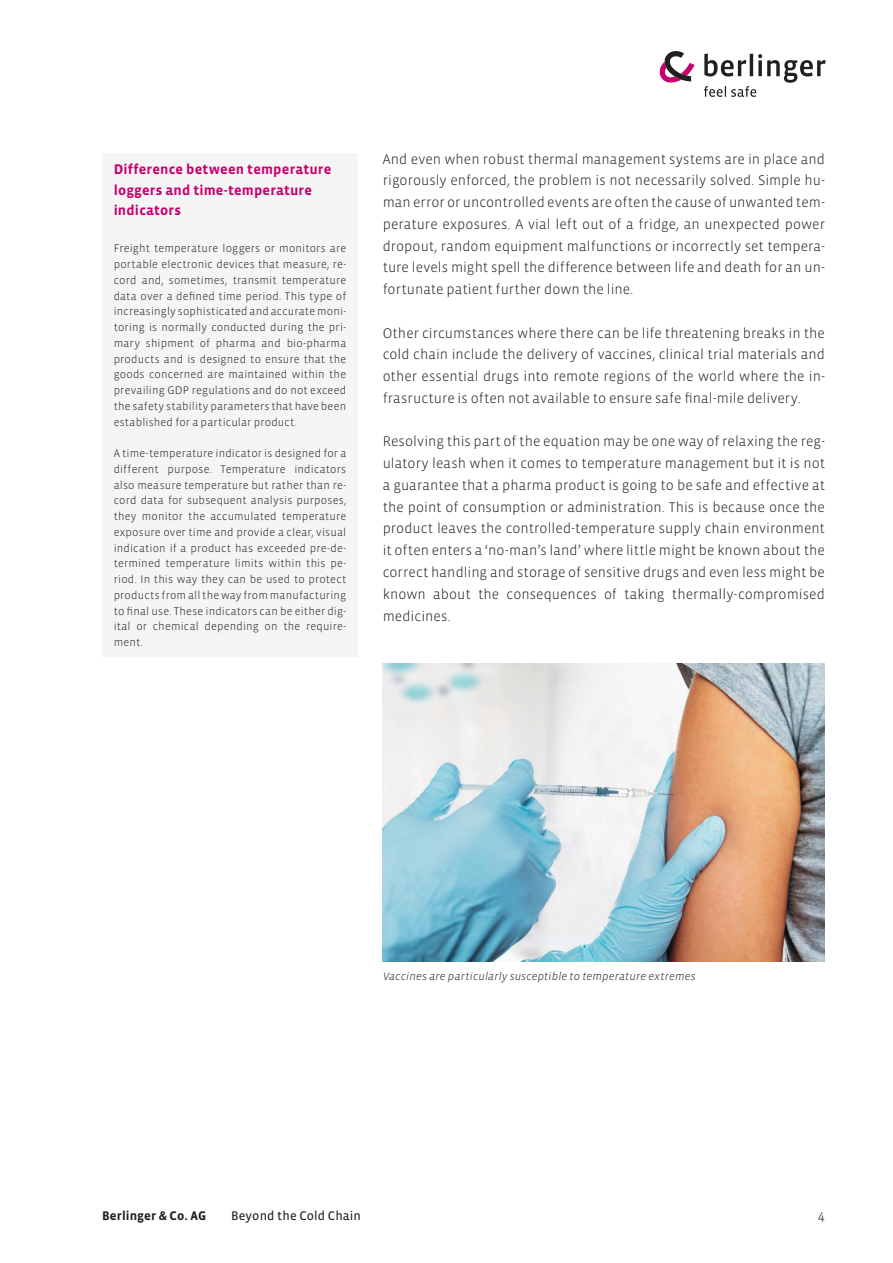
<style>
.page{position:relative;width:893px;height:1263px;background:#fff}
.page>*{position:absolute;margin:0;border:0;box-sizing:border-box;transform-origin:0 0}
.t1{font:300 14.25px/21.8px "Vista Sans";letter-spacing:.005em;color:#241f1f;text-align:justify}
.t2{font:700 14.25px/20.2px "Vista Sans";letter-spacing:.015em;color:#c90070}
.t3{font:12.75px "Vista Sans Reg";letter-spacing:.01em;color:#241f1f}
.t4{font:700 12.75px "Vista Sans";letter-spacing:.01em;color:#241f1f}
.t5{font:300 11.25px/15.8px "Vista Sans";letter-spacing:.015em;color:#241f1f;text-align:justify}
.t6{font:italic 300 11.25px "Vista Sans";letter-spacing:.015em;color:#241f1f}
</style>
<div class="page">
<svg style="left:704px;top:54px;width:121px;height:43px"></svg>
<svg style="left:660px;top:51px;width:35px;height:32px"></svg>
<img style="left:383px;top:663px;width:442px;height:298px">
<div style="left:102px;top:153px;width:255px;height:504px;background:#f6f5f5"></div>
<p class="t2" style="left:114px;top:160px;width:219px">Difference between temperature loggers and time-temperature indicators</p>
<p class="t5" style="left:114px;top:241px;width:234px">Freight temperature loggers or monitors are portable electronic devices that measure, re&shy;cord and, sometimes, transmit temperature data over a defined time period. This type of increasingly sophisticated and accurate moni&shy;toring is normally conducted during the pri&shy;mary shipment of pharma and bio-pharma products and is designed to ensure that the goods concerned are maintained within the prevailing GDP regulations and do not exceed the safety stability parameters that have been established for a particular product.</p>
<p class="t5" style="left:114px;top:446px;width:234px">A time-temperature indicator is designed for a different purpose. Temperature indicators also measure temperature but rather than re&shy;cord data for subsequent analysis purposes, they monitor the accumulated temperature exposure over time and provide a clear, visual indication if a product has exceeded pre-de&shy;termined temperature limits within this pe&shy;riod. In this way they can be used to protect products from all the way from manufacturing to final use. These indicators can be either dig&shy;ital or chemical depending on the require&shy;ment.</p>
<p class="t1" style="left:383px;top:148px;width:444px">And even when robust thermal management systems are in place and rigorously enforced, the problem is not necessarily solved. Simple hu&shy;man error or uncontrolled events are often the cause of unwanted tem&shy;perature exposures. A vial left out of a fridge, an unexpected power dropout, random equipment malfunctions or incorrectly set tempera&shy;ture levels might spell the difference between life and death for an un&shy;fortunate patient further down the line.</p>
<p class="t1" style="left:383px;top:322px;width:444px">Other circumstances where there can be life threatening breaks in the cold chain include the delivery of vaccines, clinical trial materials and other essential drugs into remote regions of the world where the in&shy;frasructure is often not available to ensure safe final-mile delivery.</p>
<p class="t1" style="left:383px;top:431px;width:444px">Resolving this part of the equation may be one way of relaxing the reg&shy;ulatory leash when it comes to temperature management but it is not a guarantee that a pharma product is going to be safe and effective at the point of consumption or administration. This is because once the product leaves the controlled-temperature supply chain environment it often enters a ‘no-man’s land’ where little might be known about the correct handling and storage of sensitive drugs and even less might be known about the consequences of taking thermally-compromised medicines.</p>
<p class="t6" style="left:383px;top:970px;width:315px">Vaccines are particularly susceptible to temperature extremes</p>
<p class="t4" style="left:102px;top:1210px;width:106px">Berlinger &amp; Co. AG</p>
<p class="t3" style="left:231px;top:1210px;width:131px">Beyond the Cold Chain</p>
<p class="t1" style="left:818px;top:1205px;width:9px">4</p>
</div>
